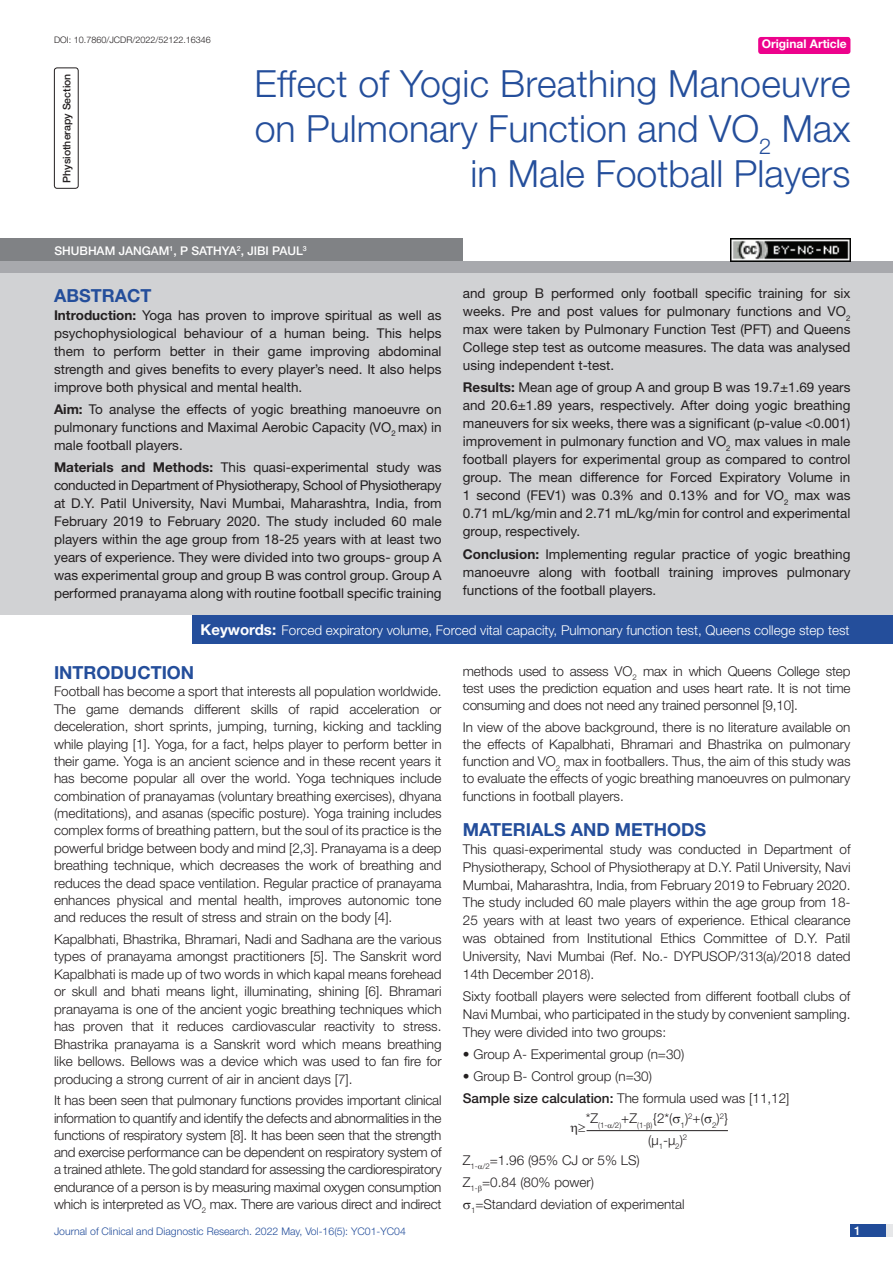
<style>
.page{position:relative;width:893px;height:1263px;background:#fff}
.page>*{position:absolute;margin:0;border:0;box-sizing:border-box;transform-origin:0 0}
.t1{font:300 37.5px/45px "Helvetica Neue";color:#244e9b;text-align:right}
.Heading{font:700 18px "Helvetica Neue";color:#244e9b}
.Abstract_head{font:700 18px "Helvetica Neue";color:#244e9b}
.Body_text{font:300 13.5px/17.4px "Helvetica Neue";color:#231f20;text-align:justify}
.Abstract_Text{font:13.5px/18px "Helvetica Neue";color:#231f20;text-align:justify}
.Key_words{font:300 13.5px "Helvetica Neue";color:#fff}
.Author{font:500 12px "Helvetica Neue";color:#fff}
.t2{font:700 12px "Helvetica Neue";color:#fff}
.t3{font:300 10.5px "Helvetica Neue";color:#244e9b}
.section{font:500 10.5px "Helvetica Neue";color:#231f20}
.DOI{font:300 9px "Helvetica Neue";color:#231f20}
.t4{font:300 7.8px "Helvetica Neue";color:#231f20}
.s1{font-weight:700}
.s2{font-weight:700;font-size:15px}
.s3{font-weight:500}
</style>
<div class="page">
<div style="left:850px;top:1224px;width:43px;height:13px;background:#e6e7e9"></div>
<div style="left:850px;top:1224px;width:35px;height:13px;background:#214c99"></div>
<div style="left:758px;top:37px;width:92px;height:17px;background:#ed028c;border-radius:3px"></div>
<div style="left:54px;top:67px;width:25px;height:122px;border:1px solid #231f20;border-radius:3px"></div>
<hr style="left:586px;top:1130px;width:142px;height:1px;background:#231f20">
<div style="left:0;top:261px;width:893px;height:12px;background:#a8a9ad"></div>
<div style="left:0;top:238px;width:463px;height:23px;background:#808285"></div>
<div style="left:0;top:273px;width:893px;height:342px;background:#d1d2d4"></div>
<div style="left:192px;top:615px;width:701px;height:28px;background:#244e9b"></div>
<img style="left:730px;top:239px;width:120px;height:22px">
<p class="DOI" style="left:54px;top:35px;width:158px">DOI: 10.7860/JCDR/2022/52122.16346</p>
<p class="t2" style="left:762px;top:37px;width:87px">Original Article</p>
<p class="section" style="left:60px;top:183px;width:111px;rotate:-90deg">Physiotherapy Section</p>
<p class="t1" style="left:255px;top:60px;width:597px">Effect of Yogic Breathing Manoeuvre on Pulmonary Function and VO<sub>2</sub> Max in Male Football Players</p>
<p class="Author" style="left:54px;top:243px;width:254px">Shubham Jangam<sup>1</sup>, P Sathya<sup>2</sup>, Jibi Paul<sup>3</sup></p>
<p class="Abstract_head" style="left:54px;top:284px;width:99px">ABSTRACT</p>
<p class="Abstract_Text" style="left:54px;top:306px;width:389px"><span class="s1">Introduction:</span> Yoga has proven to improve spiritual as well as psychophysiological behaviour of a human being. This helps them to perform better in their game improving abdominal strength and gives benefits to every player’s need. It also helps improve both physical and mental health.</p>
<p class="Abstract_Text" style="left:54px;top:400px;width:389px"><span class="s1">Aim:</span> To analyse the effects of yogic breathing manoeuvre on pulmonary functions and Maximal Aerobic Capacity (VO<sub>2</sub> max) in male football players.</p>
<p class="Abstract_Text" style="left:54px;top:458px;width:389px"><span class="s1">Materials and Methods:</span> This quasi-experimental study was conducted in Department of Physiotherapy, School of Physiotherapy at D.Y. Patil University, Navi Mumbai, Maharashtra, India, from February 2019 to February 2020. The study included 60 male players within the age group from 18-25 years with at least two years of experience. They were divided into two groups- group A was experimental group and group B was control group. Group A performed pranayama along with routine football specific training</p>
<p class="Abstract_Text" style="left:463px;top:284px;width:389px">and group B performed only football specific training for six weeks. Pre and post values for pulmonary functions and VO<sub>2 </sub>max were taken by Pulmonary Function Test (PFT) and Queens College step test as outcome measures. The data was analysed using independent t-test.</p>
<p class="Abstract_Text" style="left:463px;top:378px;width:389px"><span class="s1">Results:</span> Mean age of group A and group B was 19.7±1.69 years and 20.6±1.89 years, respectively. After doing yogic breathing maneuvers for six weeks, there was a significant (p-value &lt;0.001) improvement in pulmonary function and VO<sub>2</sub> max values in male football players for experimental group as compared to control group. The mean difference for Forced Expiratory Volume in 1 second (FEV1) was 0.3% and 0.13% and for VO<sub>2</sub> max was 0.71 mL/kg/min and 2.71 mL/kg/min for control and experimental group, respectively.</p>
<p class="Abstract_Text" style="left:463px;top:545px;width:389px"><span class="s1">Conclusion:</span> Implementing regular practice of yogic breathing manoeuvre along with football training improves pulmonary functions of the football players.</p>
<p class="Key_words" style="left:201px;top:622px;width:650px"><span class="s2">Keywords:</span> Forced expiratory volume, Forced vital capacity, Pulmonary function test, Queens college step test</p>
<p class="Heading" style="left:54px;top:661px;width:142px">INTRODUCTION</p>
<p class="Body_text" style="left:54px;top:683px;width:389px">Football has become a sport that interests all population worldwide.<br>The game demands different skills of rapid acceleration or deceleration, short sprints, jumping, turning, kicking and tackling while playing [1]. Yoga, for a fact, helps player to perform better in their game. Yoga is an ancient science and in these recent years it has become popular all over the world. Yoga techniques include combination of pranayamas (voluntary breathing exercises), dhyana (meditations), and asanas (specific posture). Yoga training includes complex forms of breathing pattern, but the soul of its practice is the powerful bridge between body and mind [2,3]. Pranayama is a deep breathing technique, which decreases the work of breathing and reduces the dead space ventilation. Regular practice of pranayama enhances physical and mental health, improves autonomic tone and reduces the result of stress and strain on the body [4].</p>
<p class="Body_text" style="left:54px;top:930px;width:389px">Kapalbhati, Bhastrika, Bhramari, Nadi and Sadhana are the various types of pranayama amongst practitioners [5]. The Sanskrit word Kapalbhati is made up of two words in which kapal means forehead or skull and bhati means light, illuminating, shining [6]. Bhramari pranayama is one of the ancient yogic breathing techniques which has proven that it reduces cardiovascular reactivity to stress.<br>Bhastrika pranayama is a Sanskrit word which means breathing like bellows. Bellows was a device which was used to fan fire for producing a strong current of air in ancient days [7].</p>
<p class="Body_text" style="left:54px;top:1091px;width:389px">It has been seen that pulmonary functions provides important clinical information to quantify and identify the defects and abnormalities in the functions of respiratory system [8]. It has been seen that the strength and exercise performance can be dependent on respiratory system of a trained athlete. The gold standard for assessing the cardiorespiratory endurance of a person is by measuring maximal oxygen consumption which is interpreted as VO<sub>2</sub> max. There are various direct and indirect</p>
<p class="Body_text" style="left:463px;top:662px;width:389px">methods used to assess VO<sub>2</sub> max in which Queens College step test uses the prediction equation and uses heart rate. It is not time consuming and does not need any trained personnel [9,10].</p>
<p class="Body_text" style="left:463px;top:718px;width:389px">In view of the above background, there is no literature available on the effects of Kapalbhati, Bhramari and Bhastrika on pulmonary function and VO<sub>2</sub> max in footballers. Thus, the aim of this study was to evaluate the effects of yogic breathing manoeuvres on pulmonary functions in football players.</p>
<p class="Heading" style="left:463px;top:818px;width:245px">MATERIALS AND METHODS</p>
<p class="Body_text" style="left:463px;top:840px;width:389px;line-height:17.9px">This quasi-experimental study was conducted in Department of Physiotherapy, School of Physiotherapy at D.Y. Patil University, Navi Mumbai, Maharashtra, India, from February 2019 to February 2020.<br>The study included 60 male players within the age group from 18- 25 years with at least two years of experience. Ethical clearance was obtained from Institutional Ethics Committee of D.Y. Patil University, Navi Mumbai (Ref. No.- DYPUSOP/313(a)/2018 dated 14th December 2018).</p>
<p class="Body_text" style="left:463px;top:987px;width:389px;line-height:17.9px">Sixty football players were selected from different football clubs of Navi Mumbai, who participated in the study by convenient sampling.<br>They were divided into two groups:</p>
<p class="Body_text" style="left:463px;top:1045px;width:223px">• Group A- Experimental group (n=30)</p>
<p class="Body_text" style="left:463px;top:1067px;width:191px">• Group B- Control group (n=30)</p>
<p class="Body_text" style="left:463px;top:1089px;width:328px"><span class="s3">Sample size calculation:</span> The formula used was [11,12]</p>
<p class="t4" style="left:586px;top:1120px;width:144px"><sup>*Z</sup>(1- /2)<sup>+Z</sup>(1- )<sup>{2*(</sup> 1<sup>)</sup>2<sup>+(</sup> 2<sup>)</sup>2<sup>}</sup></p>
<p class="Body_text" style="left:648px;top:1131px;width:41px">(μ<sub>1</sub>-μ<sub>2</sub>)<sup>2</sup></p>
<p class="Body_text" style="left:463px;top:1151px;width:178px">Z<sub>1-</sub> <sub>/2</sub>=1.96 (95% CJ or 5% LS)</p>
<p class="Body_text" style="left:463px;top:1173px;width:133px">Z<sub>1-</sub> =0.84 (80% power)</p>
<p class="Body_text" style="left:471px;top:1195px;width:215px"><sub>1</sub>=Standard deviation of experimental</p>
<p class="t3" style="left:54px;top:1225px;width:353px">Journal of Clinical and Diagnostic Research. 2022 May, Vol-16(5): YC01-YC04</p>
<p class="Author" style="left:854px;top:1223px;width:8px">1</p>
</div>
